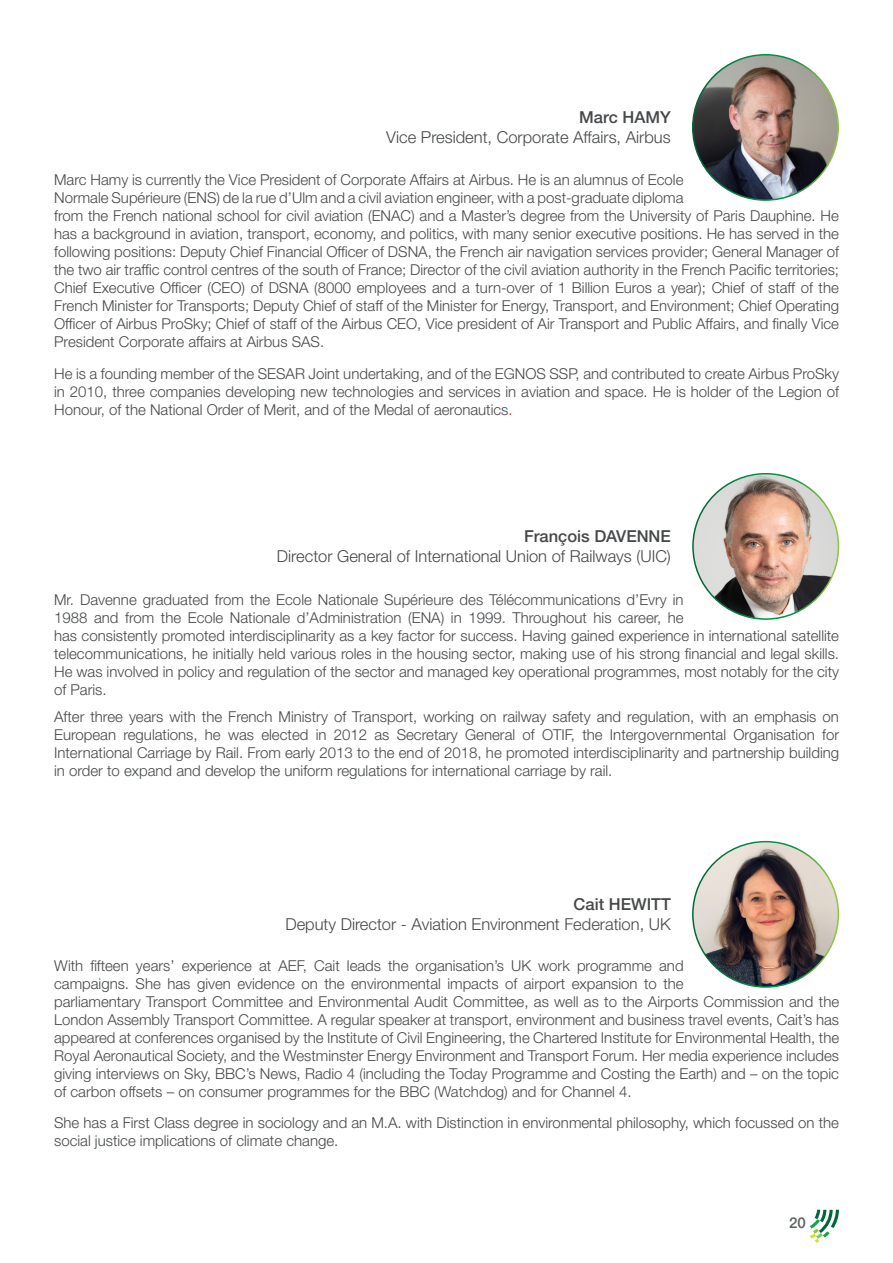
<style>
.page{position:relative;width:893px;height:1263px;background:#fff}
.page>*{position:absolute;margin:0;border:0;box-sizing:border-box;transform-origin:0 0}
.t1{font:300 16.5px "Helvetica Neue LT Std";color:#454749}
.t2{font:500 16.5px "Helvetica Neue LT Std";color:#454749}
.t3{font:300 15px/18px "Helvetica Neue LT Std";color:#454749}
.t4{font:500 15px "Helvetica Neue LT Std";color:#5d6162}
.s1{color:#ed1d24}
</style>
<div class="page">
<svg style="left:810px;top:1210px;width:29px;height:33px"></svg>
<img style="left:693px;top:55px;width:145px;height:145px;border-radius:73px">
<img style="left:693px;top:474px;width:145px;height:145px;border-radius:73px">
<img style="left:693px;top:842px;width:145px;height:145px;border-radius:73px">
<p class="t2" style="left:579px;top:108px;width:93px">Marc HAMY</p>
<p class="t1" style="left:386px;top:127px;width:286px">Vice President, Corporate Affairs, Airbus</p>
<p class="t3" style="left:54px;top:170px;width:786px">Marc Hamy is currently the Vice President of Corporate Affairs at Airbus. He is an alumnus of Ecole<br>Normale Supérieure (ENS) de la rue d’Ulm and a civil aviation engineer, with a post-graduate diploma<br>from the French national school for civil aviation (ENAC) and a Master’s degree from the University of Paris Dauphine. He has a background in aviation, transport, economy, and politics, with many senior executive positions. He has served in the following positions: Deputy Chief Financial Officer of DSNA, the French air navigation services provider; General Manager of the two air traffic control centres of the south of France; Director of the civil aviation authority in the French Pacific territories; Chief Executive Officer (CEO) of DSNA (8000 employees and a turn-over of 1 Billion Euros a year); Chief of staff of the French Minister for Transports; Deputy Chief of staff of the Minister for Energy, Transport, and Environment; Chief Operating Officer of Airbus ProSky; Chief of staff of the Airbus CEO, Vice president of Air Transport and Public Affairs, and finally Vice President Corporate affairs at Airbus SAS.</p>
<p class="t3" style="left:54px;top:364px;width:786px;text-align:justify">He is a founding member of the SESAR Joint undertaking, and of the EGNOS SSP, and contributed to create Airbus ProSky in 2010, three companies developing new technologies and services in aviation and space. He is holder of the Legion of Honour, of the National Order of Merit, and of the Medal of aeronautics<span class="s1">.</span></p>
<p class="t2" style="left:524px;top:527px;width:148px">François DAVENNE</p>
<p class="t1" style="left:277px;top:546px;width:395px">Director General of International Union of Railways (UIC)</p>
<p class="t3" style="left:54px;top:590px;width:786px">Mr. Davenne graduated from the Ecole Nationale Supérieure des Télécommunications d’Evry in<br>1988 and from the Ecole Nationale d’Administration (ENA) in 1999. Throughout his career, he<br>has consistently promoted interdisciplinarity as a key factor for success. Having gained experience in international satellite telecommunications, he initially held various roles in the housing sector, making use of his strong financial and legal skills.<br>He was involved in policy and regulation of the sector and managed key operational programmes, most notably for the city of Paris.</p>
<p class="t3" style="left:54px;top:707px;width:786px;text-align:justify">After three years with the French Ministry of Transport, working on railway safety and regulation, with an emphasis on European regulations, he was elected in 2012 as Secretary General of OTIF, the Intergovernmental Organisation for International Carriage by Rail. From early 2013 to the end of 2018, he promoted interdisciplinarity and partnership building in order to expand and develop the uniform regulations for international carriage by rail.</p>
<p class="t2" style="left:574px;top:895px;width:99px">Cait HEWITT</p>
<p class="t1" style="left:285px;top:914px;width:387px">Deputy Director - Aviation Environment Federation, UK</p>
<p class="t3" style="left:54px;top:956px;width:786px">With fifteen years’ experience at AEF, Cait leads the organisation’s UK work programme and<br>campaigns. She has given evidence on the environmental impacts of airport expansion to the<br>parliamentary Transport Committee and Environmental Audit Committee, as well as to the Airports Commission and the London Assembly Transport Committee. A regular speaker at transport, environment and business travel events, Cait’s has appeared at conferences organised by the Institute of Civil Engineering, the Chartered Institute for Environmental Health, the Royal Aeronautical Society, and the Westminster Energy Environment and Transport Forum. Her media experience includes giving interviews on Sky, BBC’s News, Radio 4 (including the Today Programme and Costing the Earth) and – on the topic of carbon offsets – on consumer programmes for the BBC (Watchdog) and for Channel 4.</p>
<p class="t3" style="left:54px;top:1113px;width:786px">She has a First Class degree in sociology and an M.A. with Distinction in environmental philosophy, which focussed on the social justice implications of climate change.</p>
<p class="t4" style="left:789px;top:1213px;width:18px">20</p>
</div>
